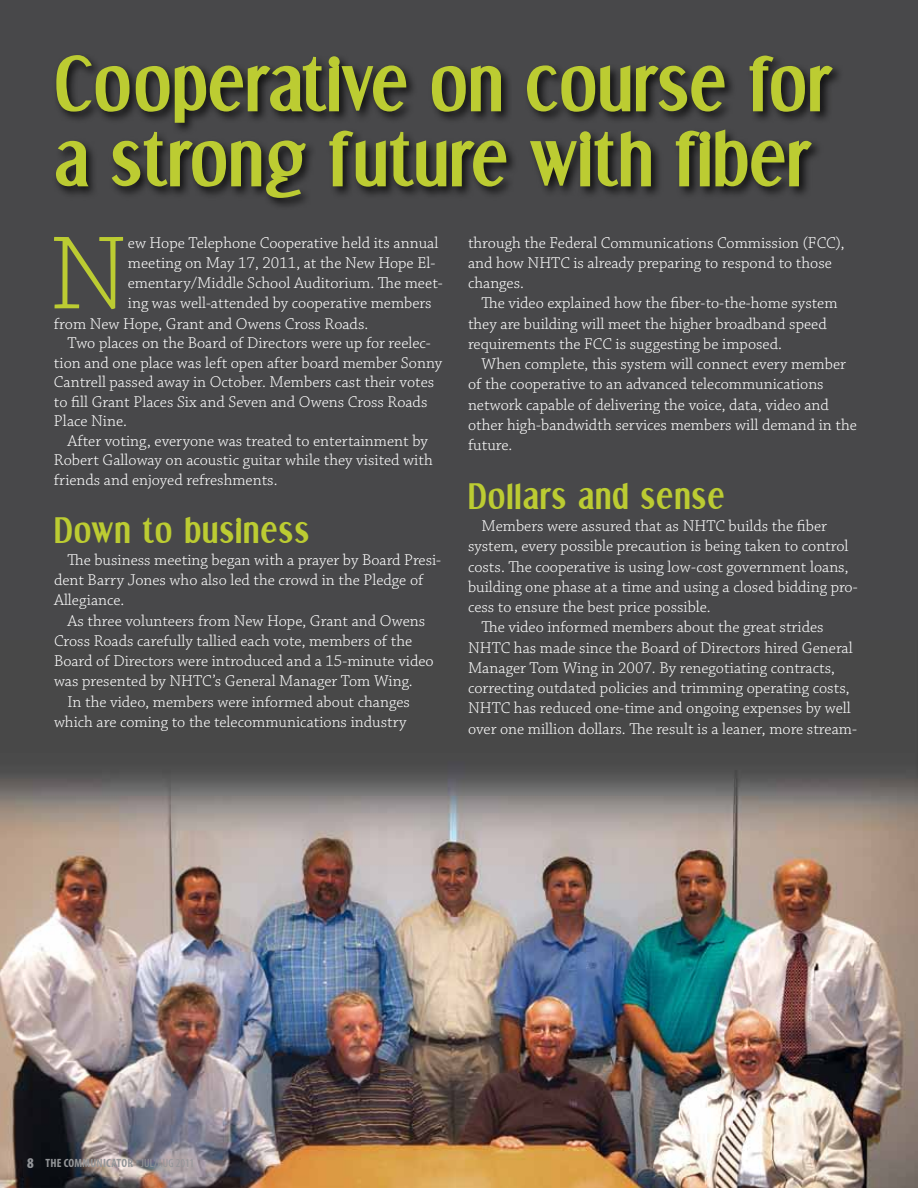
<style>
.page{position:relative;width:918px;height:1188px;background:#48484a}
.page>*{position:absolute;margin:0;border:0;box-sizing:border-box;transform-origin:0 0}
.t1{font:300 109.95px "Chaparral Pro";color:#bccc32}
.t2{font:700 72px/75px "Dream Orphans";color:#bccc32}
.t3{font:700 33px "Dream Orphans";letter-spacing:.03em;color:#bccc32}
.t4{font:300 16.5px/20.2px "Chaparral Pro";color:#fff}
.t5{font:700 condensed 12px "Myriad Pro";letter-spacing:.02em;color:#939598}
.s1{font-weight:900;font-size:15px}
.s2{font-weight:400}
</style>
<div class="page">
<div style="left:53px;top:52px;width:792px;height:159px;background:#000;opacity:.75"></div>
<img style="left:0;top:770px;width:918px;height:418px">
<h2 class="t2" style="left:54px;top:53px;width:782px">Cooperative on course for a strong future with fiber</h2>
<h1 class="t1" style="left:49px;top:214px;width:80px">N</h1>
<p class="t4" style="left:128px;top:233px;width:312px">ew Hope Telephone Cooperative held its annual</p>
<p class="t4" style="left:468px;top:233px;width:378px">through the Federal Communications Commission (FCC), and how NHTC is already preparing to respond to those changes.</p>
<p class="t4" style="left:468px;top:294px;width:371px;text-indent:13px">The video explained how the fiber-to-the-home system they are building will meet the higher broadband speed requirements the FCC is suggesting be imposed.</p>
<p class="t4" style="left:468px;top:354px;width:390px;text-indent:13px">When complete, this system will connect every member of the cooperative to an advanced telecommunications network capable of delivering the voice, data, video and other high-bandwidth services members will demand in the future.</p>
<h3 class="t3" style="left:468px;top:480px;width:258px">Dollars and sense</h3>
<p class="t4" style="left:482px;top:517px;width:347px">Members were assured that as NHTC builds the fiber</p>
<p class="t4" style="left:468px;top:537px;width:382px">system, every possible precaution is being taken to control</p>
<p class="t4" style="left:468px;top:557px;width:382px">costs. The cooperative is using low-cost government loans,</p>
<p class="t4" style="left:468px;top:577px;width:391px">building one phase at a time and using a closed bidding pro-</p>
<p class="t4" style="left:468px;top:598px;width:244px">cess to ensure the best price possible.</p>
<p class="t4" style="left:482px;top:618px;width:344px">The video informed members about the great strides</p>
<p class="t4" style="left:468px;top:638px;width:386px">NHTC has made since the Board of Directors hired General</p>
<p class="t4" style="left:468px;top:658px;width:369px">Manager Tom Wing in 2007. By renegotiating contracts,</p>
<p class="t4" style="left:468px;top:679px;width:383px">correcting outdated policies and trimming operating costs,</p>
<p class="t4" style="left:468px;top:699px;width:384px">NHTC has reduced one-time and ongoing expenses by well</p>
<p class="t4" style="left:468px;top:719px;width:390px">over one million dollars. The result is a leaner, more stream-</p>
<p class="t4" style="left:128px;top:253px;width:309px">meeting on May 17, 2011, at the New Hope El-</p>
<p class="t4" style="left:128px;top:274px;width:316px">ementary/Middle School Auditorium. The meet-</p>
<p class="t4" style="left:128px;top:294px;width:305px">ing was well-attended by cooperative members</p>
<p class="t4" style="left:54px;top:314px;width:316px">from New Hope, Grant and Owens Cross Roads.</p>
<p class="t4" style="left:67px;top:334px;width:365px">Two places on the Board of Directors were up for reelec-</p>
<p class="t4" style="left:54px;top:353px;width:390px">tion and one place was left open after board member Sonny</p>
<p class="t4" style="left:54px;top:373px;width:382px">Cantrell passed away in October. Members cast their votes</p>
<p class="t4" style="left:54px;top:392px;width:375px">to fill Grant Places Six and Seven and Owens Cross Roads</p>
<p class="t4" style="left:54px;top:412px;width:74px">Place Nine.</p>
<p class="t4" style="left:67px;top:431px;width:362px">After voting, everyone was treated to entertainment by</p>
<p class="t4" style="left:54px;top:451px;width:380px">Robert Galloway on acoustic guitar while they visited with</p>
<p class="t4" style="left:54px;top:470px;width:225px">friends and enjoyed refreshments.</p>
<h3 class="t3" style="left:54px;top:514px;width:257px">Down to business</h3>
<p class="t4" style="left:54px;top:550px;width:389px;text-indent:13px">The business meeting began with a prayer by Board Presi&shy;dent Barry Jones who also led the crowd in the Pledge of<br>Allegiance.</p>
<p class="t4" style="left:54px;top:611px;width:381px;text-indent:13px">As three volunteers from New Hope, Grant and Owens Cross Roads carefully tallied each vote, members of the Board of Directors were introduced and a 15-minute video was presented by NHTC’s General Manager Tom Wing.</p>
<p class="t4" style="left:54px;top:692px;width:357px;text-align:right">In the video, members were informed about changes which are coming to the telecommunications industry</p>
<p class="t5" style="left:27px;top:1155px;width:169px"><span class="s1">8</span> THE COMMUNICATOR <span class="s2">JUL/AUG 2011</span></p>
</div>
